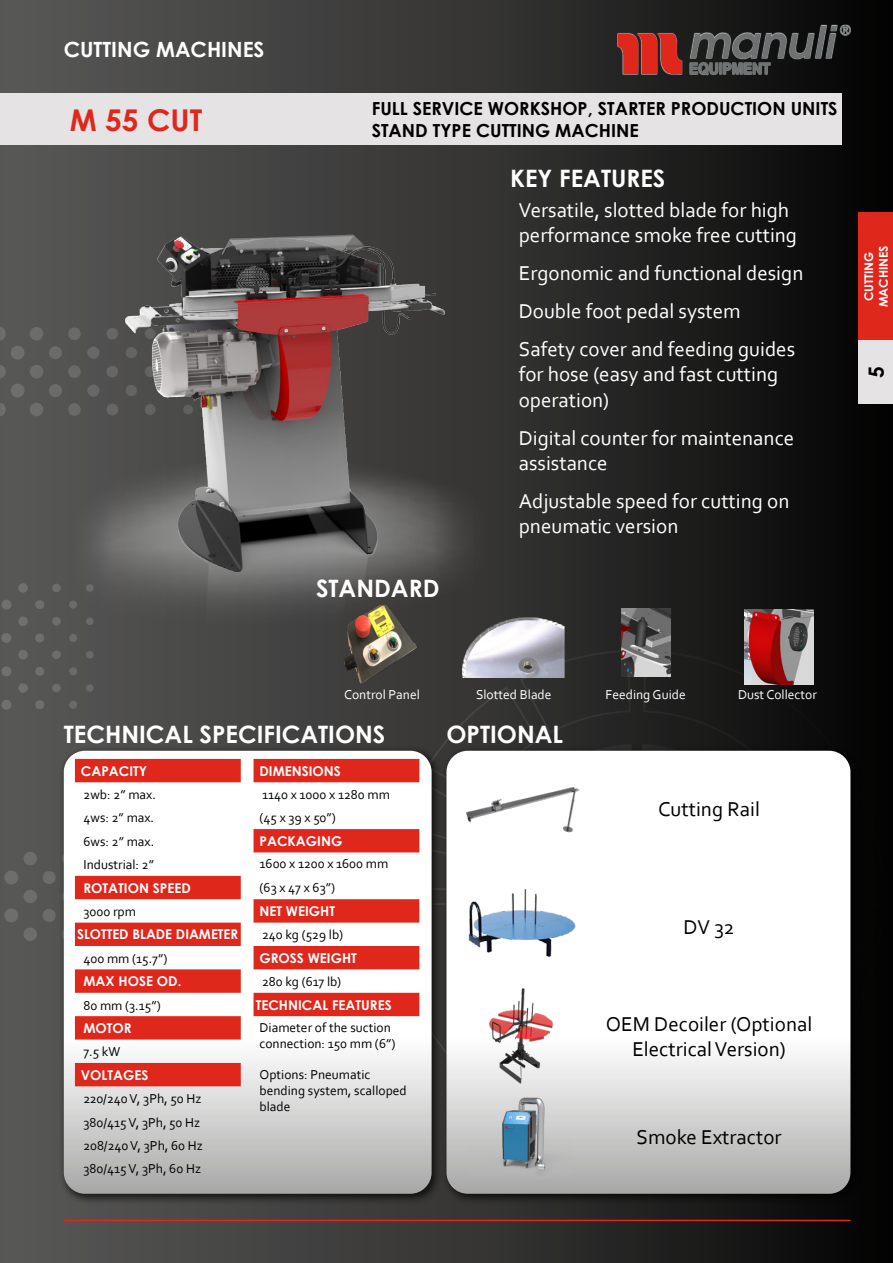
<style>
.page{position:relative;width:893px;height:1263px;background:#fff}
.page>*{position:absolute;margin:0;border:0;box-sizing:border-box;transform-origin:0 0}
.t1{font:700 30px "Century Gothic";color:#df271c}
.t2{font:700 24px "Century Gothic";color:#fff}
.t3{font:21px/25.2px "Corbel";color:#fff}
.t4{font:21px/25.2px "Corbel";color:#000;text-align:center}
.t5{font:700 21px "Century Gothic";color:#fff}
.t6{font:700 21px "Century Gothic";color:#000}
.t7{font:700 18px/21.6px "Century Gothic";color:#000}
.t8{font:13.5px/16.2px "Corbel";color:#000}
.t9{font:700 13.5px "Century Gothic";color:#fff}
.t10{font:13.5px "Corbel";color:#fff}
.t11{font:700 12px/14.4px "Century Gothic";color:#fff;text-align:center}
</style>
<div class="page">
<div style="left:0;top:0;width:893px;height:1263px;background:linear-gradient(to right,#5d5d5c,#090909)"></div>
<svg style="left:1px;top:700px;width:10px;height:10px"></svg>
<svg style="left:1px;top:600px;width:10px;height:10px"></svg>
<svg style="left:1px;top:633px;width:10px;height:10px"></svg>
<svg style="left:1px;top:666px;width:10px;height:10px"></svg>
<svg style="left:18px;top:616px;width:10px;height:10px"></svg>
<svg style="left:18px;top:650px;width:10px;height:9px"></svg>
<svg style="left:18px;top:583px;width:10px;height:10px"></svg>
<svg style="left:18px;top:683px;width:10px;height:10px"></svg>
<svg style="left:35px;top:600px;width:9px;height:9px"></svg>
<svg style="left:35px;top:633px;width:9px;height:9px"></svg>
<svg style="left:35px;top:700px;width:9px;height:9px"></svg>
<svg style="left:35px;top:667px;width:9px;height:9px"></svg>
<svg style="left:52px;top:617px;width:9px;height:9px"></svg>
<svg style="left:52px;top:650px;width:9px;height:9px"></svg>
<svg style="left:52px;top:584px;width:9px;height:8px"></svg>
<svg style="left:52px;top:684px;width:9px;height:8px"></svg>
<svg style="left:69px;top:667px;width:8px;height:8px"></svg>
<svg style="left:69px;top:701px;width:8px;height:8px"></svg>
<svg style="left:69px;top:634px;width:8px;height:8px"></svg>
<svg style="left:86px;top:651px;width:8px;height:7px"></svg>
<svg style="left:86px;top:684px;width:8px;height:8px"></svg>
<svg style="left:4px;top:852px;width:33px;height:32px"></svg>
<svg style="left:4px;top:890px;width:33px;height:51px;background:#5c5c5b"></svg>
<svg style="left:43px;top:871px;width:13px;height:13px"></svg>
<svg style="left:43px;top:909px;width:13px;height:13px"></svg>
<svg style="left:0;top:402px;width:6px;height:15px"></svg>
<div style="left:11px;top:384px;width:14px;height:13px;background:#6e6e6d;border-radius:7px"></div>
<svg style="left:30px;top:403px;width:13px;height:13px"></svg>
<svg style="left:0;top:327px;width:43px;height:52px;background:#5b5b5a"></svg>
<svg style="left:49px;top:346px;width:13px;height:13px"></svg>
<svg style="left:49px;top:384px;width:13px;height:13px"></svg>
<svg style="left:643px;top:650px;width:241px;height:240px;background:#111110"></svg>
<div style="left:862px;top:901px;width:22px;height:243px;background:#050504"></div>
<svg style="left:390px;top:650px;width:242px;height:96px;background:#313130"></svg>
<hr style="left:64px;top:1220px;width:786px;height:1px;background:#df271c">
<div style="left:858px;top:340px;width:35px;height:64px;background:#e5e3e4"></div>
<div style="left:858px;top:213px;width:35px;height:127px;background:#df271c"></div>
<svg style="left:617px;top:25px;width:234px;height:51px"></svg>
<svg style="left:618px;top:33px;width:64px;height:41px;background:#b62d24"></svg>
<svg style="left:690px;top:25px;width:160px;height:50px;background:#393a3a"></svg>
<div style="left:0;top:94px;width:842px;height:51px;background:#e5e3e4"></div>
<img style="left:68px;top:168px;width:421px;height:463px">
<div style="left:58px;top:746px;width:385px;height:459px;background:#000;opacity:.75"></div>
<svg style="left:64px;top:751px;width:368px;height:443px"></svg>
<svg style="left:75px;top:759px;width:344px;height:327px"></svg>
<svg style="left:62px;top:871px;width:179px;height:122px"></svg>
<img style="left:334px;top:601px;width:93px;height:84px">
<img style="left:455px;top:608px;width:121px;height:69px">
<img style="left:621px;top:608px;width:49px;height:69px">
<img style="left:744px;top:609px;width:69px;height:76px">
<div style="left:441px;top:746px;width:421px;height:459px;background:#000;opacity:.75"></div>
<svg style="left:446px;top:751px;width:404px;height:443px"></svg>
<img style="left:463px;top:780px;width:117px;height:63px">
<img style="left:466px;top:870px;width:111px;height:109px">
<img style="left:472px;top:986px;width:99px;height:100px">
<img style="left:470px;top:1091px;width:103px;height:89px">
<h3 class="t5" style="left:64px;top:33px;width:202px">CUTTING MACHINES</h3>
<h1 class="t1" style="left:70px;top:97px;width:134px">M 55 CUT</h1>
<h3 class="t7" style="left:372px;top:97px;width:467px">FULL SERVICE WORKSHOP, STARTER PRODUCTION UNITS<br>STAND TYPE CUTTING MACHINE</h3>
<h2 class="t2" style="left:510px;top:160px;width:157px">KEY FEATURES</h2>
<h3 class="t3" style="left:519px;top:197px;width:280px">Versatile, slotted blade for high performance smoke free cutting</h3>
<h3 class="t3" style="left:519px;top:254px;width:286px;line-height:38px">Ergonomic and functional design<br>Double foot pedal system<br>Safety cover and feeding guides</h3>
<h3 class="t3" style="left:519px;top:361px;width:261px">for hose (easy and fast cutting operation)</h3>
<h3 class="t3" style="left:519px;top:424px;width:277px">Digital counter for maintenance assistance</h3>
<h3 class="t3" style="left:519px;top:488px;width:272px">Adjustable speed for cutting on pneumatic version</h3>
<h2 class="t2" style="left:316px;top:570px;width:125px">STANDARD</h2>
<p class="t11" style="left:861px;top:307px;width:63px;rotate:-90deg">CUTTING<br>MACHINES</p>
<h3 class="t6" style="left:860px;top:378px;width:13px;rotate:-90deg">5</h3>
<p class="t10" style="left:344px;top:686px;width:77px">Control Panel</p>
<p class="t10" style="left:476px;top:686px;width:77px">Slotted Blade</p>
<p class="t10" style="left:606px;top:686px;width:82px">Feeding Guide</p>
<p class="t10" style="left:738px;top:686px;width:80px">Dust Collector</p>
<h2 class="t2" style="left:64px;top:716px;width:323px">TECHNICAL SPECIFICATIONS</h2>
<h2 class="t2" style="left:446px;top:716px;width:118px">OPTIONAL</h2>
<p class="t9" style="left:81px;top:760px;width:68px">CAPACITY</p>
<p class="t9" style="left:259px;top:760px;width:83px">DIMENSIONS</p>
<p class="t8" style="left:83px;top:786px;width:74px">2wb: 2” max.</p>
<p class="t8" style="left:262px;top:786px;width:129px">1140 x 1000 x 1280 mm</p>
<p class="t8" style="left:83px;top:809px;width:72px">4ws: 2” max.</p>
<p class="t8" style="left:260px;top:809px;width:78px">(45 x 39 x 50”)</p>
<p class="t8" style="left:83px;top:833px;width:72px">6ws: 2” max.</p>
<p class="t9" style="left:259px;top:831px;width:84px">PACKAGING</p>
<p class="t8" style="left:83px;top:856px;width:72px">Industrial: 2”</p>
<p class="t8" style="left:260px;top:855px;width:130px">1600 x 1200 x 1600 mm</p>
<p class="t9" style="left:83px;top:877px;width:109px">ROTATION SPEED</p>
<p class="t8" style="left:260px;top:879px;width:77px">(63 x 47 x 63”)</p>
<p class="t8" style="left:83px;top:903px;width:54px">3000 rpm</p>
<p class="t9" style="left:259px;top:901px;width:77px">NET WEIGHT</p>
<p class="t9" style="left:77px;top:924px;width:163px">SLOTTED BLADE DIAMETER</p>
<p class="t8" style="left:262px;top:926px;width:83px">240 kg (529 lb)</p>
<p class="t8" style="left:83px;top:950px;width:85px">400 mm (15.7”)</p>
<p class="t9" style="left:259px;top:948px;width:99px">GROSS WEIGHT</p>
<p class="t9" style="left:83px;top:971px;width:100px">MAX HOSE OD.</p>
<p class="t8" style="left:262px;top:973px;width:81px">280 kg (617 lb)</p>
<p class="t8" style="left:83px;top:996px;width:79px">80 mm (3.15”)</p>
<p class="t9" style="left:256px;top:994px;width:138px">TECHNICAL FEATURES</p>
<p class="t9" style="left:83px;top:1018px;width:50px">MOTOR</p>
<p class="t8" style="left:260px;top:1019px;width:137px">Diameter of the suction connection: 150 mm (6”)</p>
<p class="t8" style="left:83px;top:1043px;width:39px">7.5 kW</p>
<p class="t9" style="left:81px;top:1064px;width:69px">VOLTAGES</p>
<p class="t8" style="left:260px;top:1066px;width:149px">Options: Pneumatic bending system, scalloped blade</p>
<p class="t8" style="left:83px;top:1086px;width:121px;line-height:23.4px">220/240 V, 3Ph, 50 Hz<br>380/415 V, 3Ph, 50 Hz<br>208/240 V, 3Ph, 60 Hz<br>380/415 V, 3Ph, 60 Hz</p>
<h3 class="t4" style="left:658px;top:796px;width:103px">Cutting Rail</h3>
<h3 class="t4" style="left:683px;top:914px;width:53px">DV 32</h3>
<h3 class="t4" style="left:606px;top:1011px;width:208px">OEM Decoiler (Optional<br>Electrical Version)</h3>
<h3 class="t4" style="left:636px;top:1123px;width:147px">Smoke Extractor</h3>
</div>
